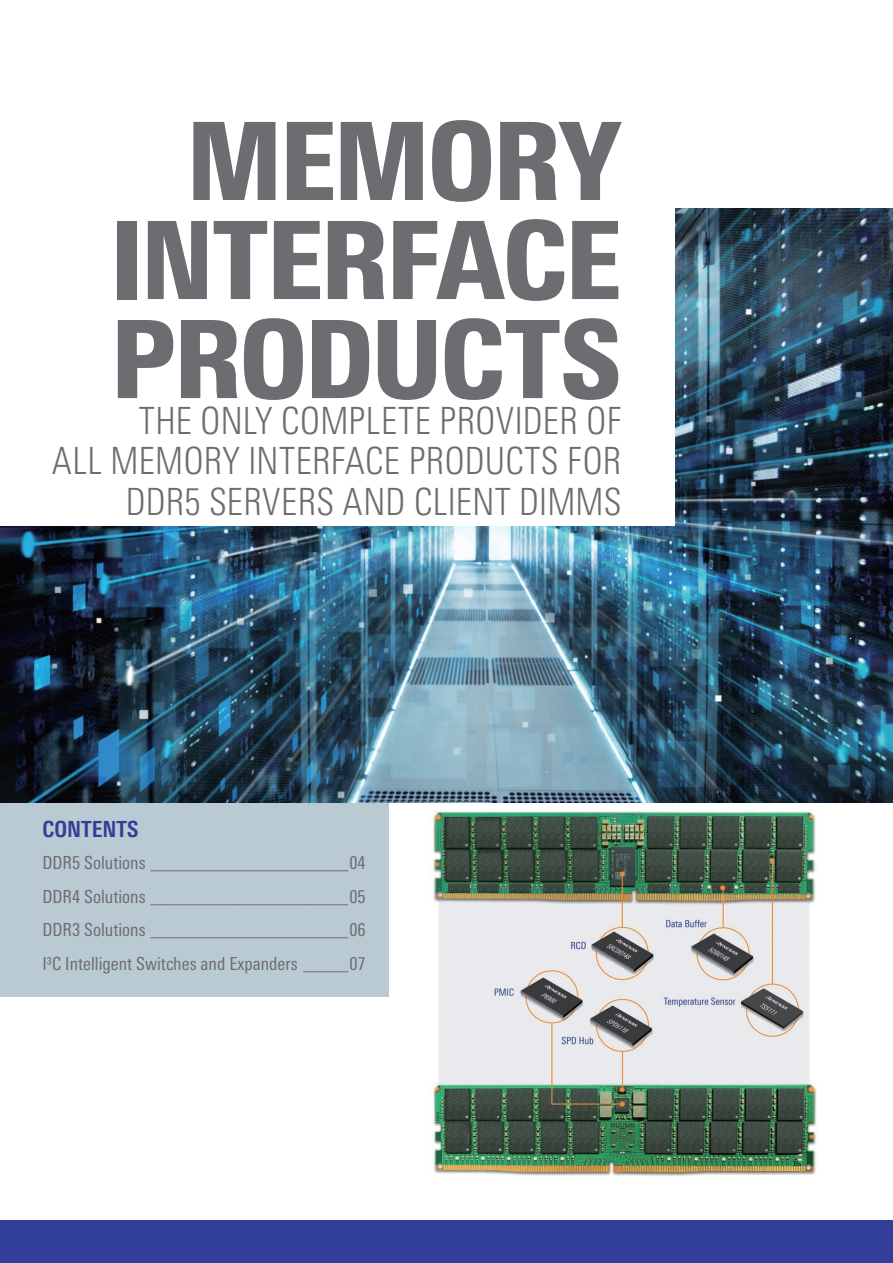
<style>
.page{position:relative;width:893px;height:1263px;background:#fff}
.page>*{position:absolute;margin:0;border:0;box-sizing:border-box;transform-origin:0 0}
.t1{font:900 condensed 108px/99px "Linotype Univers";letter-spacing:-.025em;color:#6c6d70;text-align:justify}
.t2{font:300 condensed 37.5px/40.3px "Linotype Univers";letter-spacing:-.005em;color:#6c6d70;text-align:right}
.t3{font:700 condensed 22.2px "Linotype Univers";color:#323f99}
.t4{font:condensed 18px/33.8px "Linotype Univers";color:#6c6d70;text-align:justify}
</style>
<div class="page">
<div style="left:0;top:1220px;width:893px;height:43px;background:#323f99"></div>
<img style="left:433px;top:810px;width:384px;height:366px">
<img style="left:0;top:209px;width:893px;height:594px">
<div style="left:0;top:51px;width:675px;height:475px;background:#fff"></div>
<div style="left:0;top:803px;width:388px;height:193px;background:#bacad2"></div>
<h1 class="t1" style="left:110px;top:111px;width:513px;text-indent:76px">MEMORY INTERFACE PRODUCTS</h1>
<h2 class="t2" style="left:52px;top:400px;width:571px">THE ONLY COMPLETE PROVIDER OF<br>ALL MEMORY INTERFACE PRODUCTS FOR<br>DDR5 SERVERS AND CLIENT DIMMS</h2>
<p class="t3" style="left:43px;top:816px;width:98px">CONTENTS</p>
<p class="t4" style="left:43px;top:845px;width:325px">DDR5 Solutions ______________________04<br>DDR4 Solutions ______________________05<br>DDR3 Solutions ______________________06<br>I³C Intelligent Switches and Expanders _____07</p>
</div>
